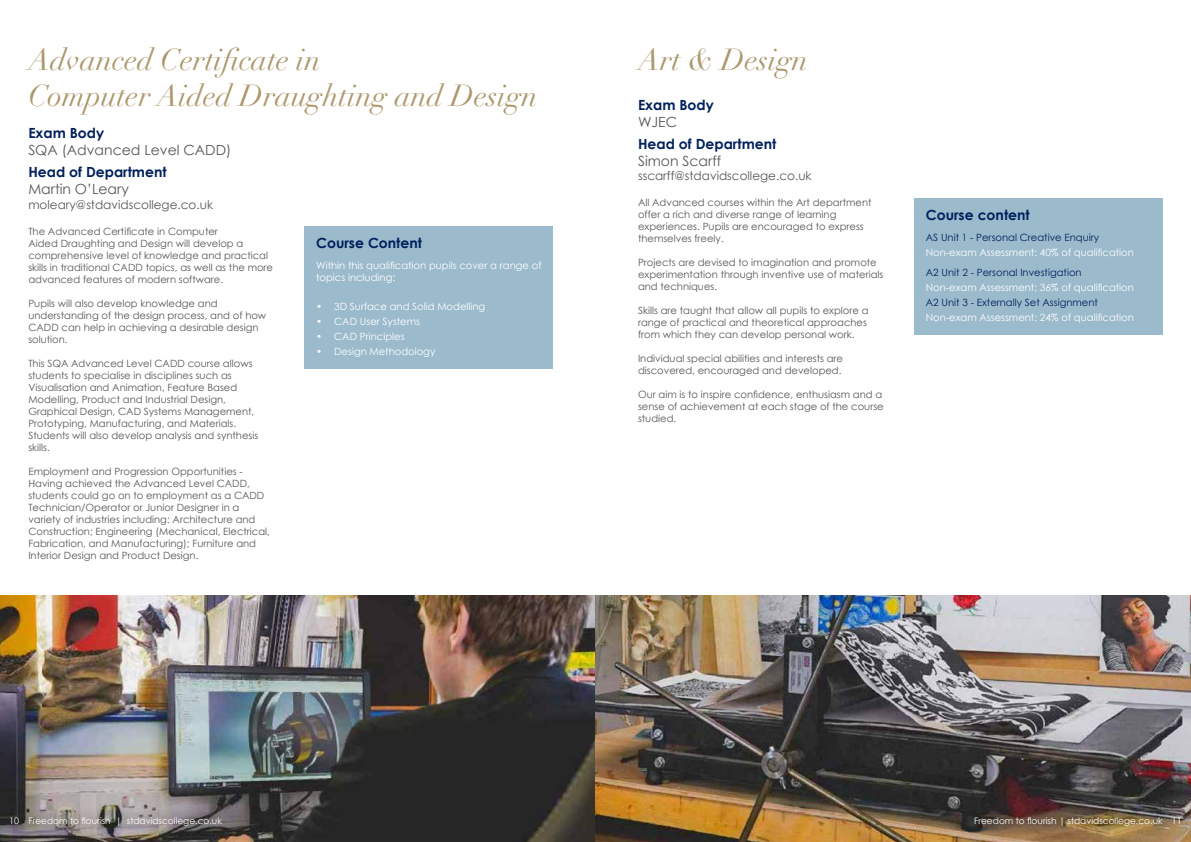
<style>
.page{position:relative;width:1191px;height:842px;background:#fff}
.page>*{position:absolute;margin:0;border:0;box-sizing:border-box;transform-origin:0 0}
.t1{font:italic 30px/36px "Didot LT Pro";color:#ad976e}
.t2{font:700 14px "Century Gothic";color:#00205c}
.t3{font:14px "Century Gothic";color:#575756}
.t4{font:12px "Century Gothic";color:#575756}
.t5{font:10px/12px "Century Gothic";color:#575756}
.t6{font:10px/12px "Century Gothic";color:#fff}
.t7{font:10px "Century Gothic";color:#00205c}
.t8{font:9px "Century Gothic";color:#fff}
</style>
<div class="page">
<img style="left:0;top:595px;width:1191px;height:247px">
<div style="left:305px;top:226px;width:248px;height:143px;background:#9bbacc"></div>
<div style="left:914px;top:198px;width:248px;height:136px;background:#9bbacc"></div>
<div style="left:965px;top:809px;width:205px;height:26px;background:#000;opacity:.75"></div>
<div style="left:17px;top:806px;width:215px;height:31px;background:#000;opacity:.75"></div>
<h1 class="t1" style="left:28px;top:42px;width:511px">Advanced Certificate in<br>Computer Aided Draughting and Design</h1>
<h2 class="t2" style="left:28px;top:122px;width:77px">Exam Body</h2>
<h2 class="t3" style="left:28px;top:140px;width:204px">SQA (Advanced Level CADD)</h2>
<h2 class="t2" style="left:28px;top:162px;width:140px">Head of Department</h2>
<h2 class="t3" style="left:28px;top:179px;width:102px">Martin O’Leary</h2>
<p class="t4" style="left:28px;top:196px;width:186px">moleary@stdavidscollege.co.uk</p>
<p class="t5" style="left:28px;top:225px;width:246px">The Advanced Certificate in Computer<br>Aided Draughting and Design will develop a comprehensive level of knowledge and practical skills in traditional CADD topics, as well as the more advanced features of modern software.</p>
<p class="t5" style="left:28px;top:297px;width:239px">Pupils will also develop knowledge and understanding of the design process, and of how CADD can help in achieving a desirable design solution.</p>
<p class="t5" style="left:28px;top:357px;width:231px">This SQA Advanced Level CADD course allows students to specialise in disciplines such as Visualisation and Animation, Feature Based Modelling, Product and Industrial Design, Graphical Design, CAD Systems Management, Prototyping, Manufacturing, and Materials.<br>Students will also develop analysis and synthesis skills.</p>
<p class="t5" style="left:28px;top:465px;width:243px">Employment and Progression Opportunities - Having achieved the Advanced Level CADD, students could go on to employment as a CADD Technician/Operator or Junior Designer in a variety of industries including: Architecture and Construction; Engineering (Mechanical, Electrical, Fabrication, and Manufacturing); Furniture and Interior Design and Product Design.</p>
<h2 class="t2" style="left:316px;top:232px;width:107px">Course Content</h2>
<p class="t6" style="left:316px;top:259px;width:227px">Within this qualification pupils cover a range of topics including:</p>
<p class="t6" style="left:316px;top:301px;width:171px">• 3D Surface and Solid Modelling</p>
<p class="t6" style="left:316px;top:315px;width:105px">• CAD User Systems</p>
<p class="t6" style="left:316px;top:330px;width:90px">• CAD Principles</p>
<p class="t6" style="left:316px;top:345px;width:121px">• Design Methodology</p>
<h1 class="t1" style="left:638px;top:42px;width:171px">Art &amp; Design</h1>
<h2 class="t2" style="left:638px;top:94px;width:77px">Exam Body</h2>
<h2 class="t3" style="left:638px;top:112px;width:41px">WJEC</h2>
<h2 class="t2" style="left:638px;top:133px;width:140px">Head of Department</h2>
<h2 class="t3" style="left:638px;top:151px;width:85px">Simon Scarff</h2>
<p class="t4" style="left:638px;top:167px;width:175px">sscarff@stdavidscollege.co.uk</p>
<p class="t5" style="left:638px;top:196px;width:235px">All Advanced courses within the Art department offer a rich and diverse range of learning experiences. Pupils are encouraged to express themselves freely.</p>
<p class="t5" style="left:638px;top:256px;width:247px">Projects are devised to imagination and promote experimentation through inventive use of materials and techniques.</p>
<p class="t5" style="left:638px;top:304px;width:232px">Skills are taught that allow all pupils to explore a range of practical and theoretical approaches from which they can develop personal work.</p>
<p class="t5" style="left:638px;top:352px;width:207px">Individual special abilities and interests are discovered, encouraged and developed.</p>
<p class="t5" style="left:638px;top:388px;width:247px">Our aim is to inspire confidence, enthusiasm and a sense of achievement at each stage of the course studied.</p>
<h2 class="t2" style="left:926px;top:205px;width:105px">Course content</h2>
<p class="t7" style="left:926px;top:230px;width:175px">AS Unit 1 - Personal Creative Enquiry</p>
<p class="t6" style="left:926px;top:246px;width:209px">Non-exam Assessment: 40% of qualification</p>
<p class="t7" style="left:926px;top:265px;width:157px">A2 Unit 2 - Personal Investigation</p>
<p class="t6" style="left:926px;top:281px;width:209px">Non-exam Assessment: 36% of qualification</p>
<p class="t7" style="left:926px;top:295px;width:174px">A2 Unit 3 - Externally Set Assignment</p>
<p class="t6" style="left:926px;top:311px;width:209px">Non-exam Assessment: 24% of qualification</p>
<p class="t8" style="left:9px;top:814px;width:214px">10 Freedom to flourish | stdavidscollege.co.uk</p>
<p class="t8" style="left:974px;top:814px;width:209px">Freedom to flourish | stdavidscollege.co.uk 11</p>
</div>
